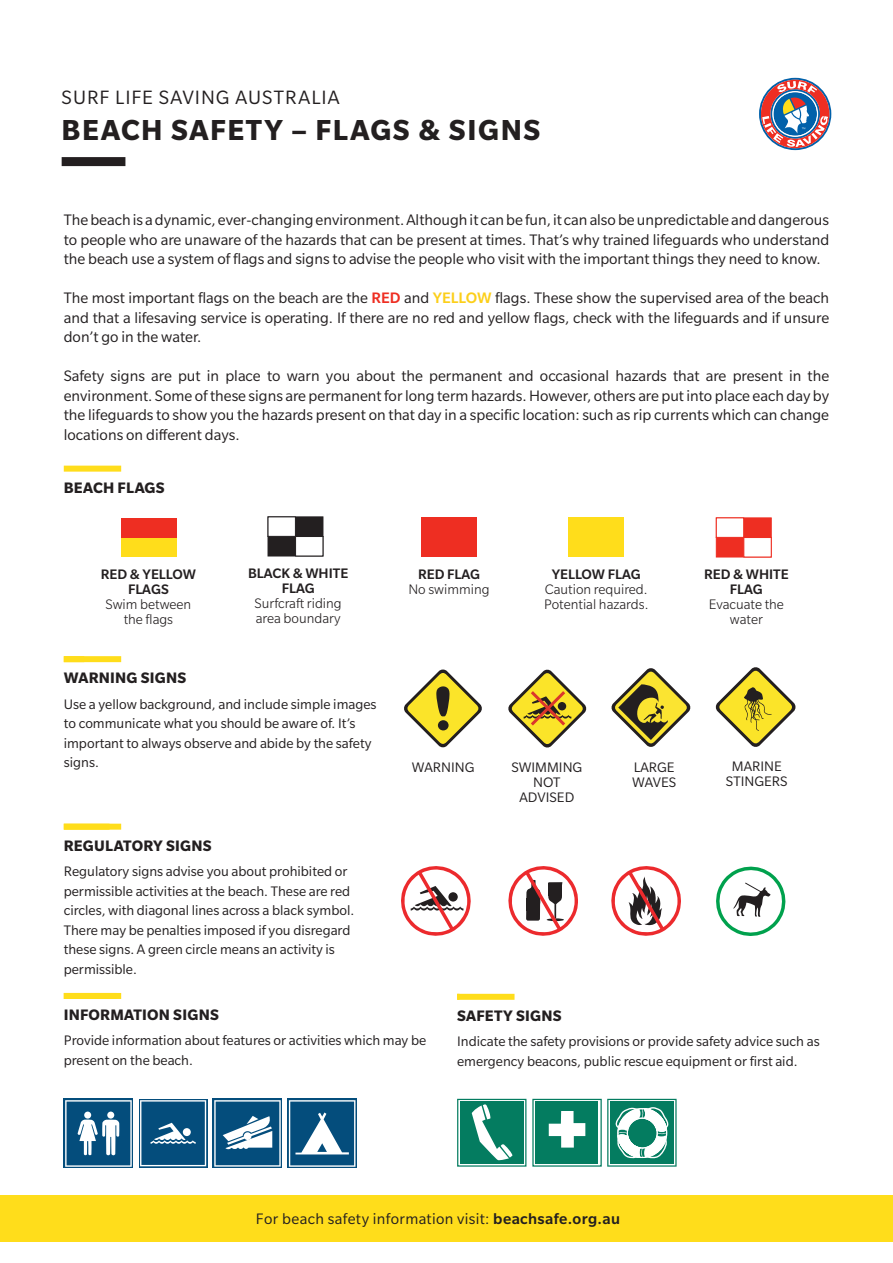
<style>
.page{position:relative;width:893px;height:1263px;background:#fff}
.page>*{position:absolute;margin:0;border:0;box-sizing:border-box;transform-origin:0 0}
.t1{font:700 31.5px "Slate Std";letter-spacing:.05em;color:#231f20}
.t2{font:21px "Slate Std";letter-spacing:.045em;color:#231f20}
.t3{font:16.5px/19.5px "Slate Std";color:#231f20;text-align:justify}
.t4{font:700 16.5px "Slate Std";letter-spacing:.015em;color:#231f20}
.t5{font:16.5px "Slate Std";letter-spacing:.02em;color:#231f20}
.t6{font:15px/19.5px "Slate Std";color:#231f20}
.t7{font:300 15px/15px "Slate Std";color:#231f20}
.t8{font:500 15px/15px "Slate Std";color:#231f20;text-align:center}
.s1{font-weight:500;color:#ee2e22}
.s2{font-weight:500;color:#fccf1a}
.s3{font-weight:500}
</style>
<div class="page">
<div style="left:62px;top:157px;width:63px;height:9px;background:#231f20"></div>
<svg style="left:759px;top:78px;width:72px;height:72px"></svg>
<div style="left:268px;top:536px;width:55px;height:20px;background:#231f20"></div>
<div style="left:295px;top:536px;width:28px;height:20px;background:#fff"></div>
<div style="left:268px;top:517px;width:55px;height:20px;background:#231f20"></div>
<div style="left:268px;top:517px;width:28px;height:20px;background:#fff;border:1px solid #231f20"></div>
<div style="left:121px;top:537px;width:56px;height:20px;background:#ffdd1b"></div>
<div style="left:121px;top:518px;width:56px;height:19px;background:#ee2e22"></div>
<div style="left:421px;top:518px;width:55px;height:39px;background:#ee2e22"></div>
<div style="left:569px;top:518px;width:55px;height:39px;background:#ffdd1b"></div>
<div style="left:716px;top:537px;width:55px;height:20px;background:#ee2e22;border:1px solid #ee2e22"></div>
<div style="left:744px;top:537px;width:27px;height:20px;background:#fff"></div>
<div style="left:716px;top:518px;width:55px;height:20px;background:#ee2e22"></div>
<div style="left:716px;top:518px;width:28px;height:20px;background:#fff;border:1px solid #ee2e22"></div>
<svg style="left:404px;top:669px;width:78px;height:78px"></svg>
<svg style="left:508px;top:670px;width:78px;height:77px"></svg>
<svg style="left:611px;top:668px;width:79px;height:79px"></svg>
<svg style="left:715px;top:667px;width:81px;height:80px"></svg>
<div style="left:64px;top:466px;width:57px;height:6px;background:#ffdd1b"></div>
<div style="left:64px;top:656px;width:57px;height:6px;background:#ffdd1b"></div>
<div style="left:64px;top:824px;width:57px;height:6px;background:#ffdd1b"></div>
<div style="left:64px;top:993px;width:57px;height:6px;background:#ffdd1b"></div>
<div style="left:457px;top:994px;width:57px;height:6px;background:#ffdd1b"></div>
<div style="left:64px;top:1099px;width:69px;height:69px;background:#044d7c"></div>
<svg style="left:65px;top:1100px;width:67px;height:67px"></svg>
<div style="left:107px;top:1111px;width:7px;height:7px;background:#fff;border-radius:50%"></div>
<div style="left:84px;top:1111px;width:7px;height:7px;background:#fff;border-radius:50%"></div>
<svg style="left:139px;top:1099px;width:69px;height:69px"></svg>
<svg style="left:140px;top:1100px;width:66px;height:66px;background:#28668e"></svg>
<div style="left:183px;top:1128px;width:8px;height:8px;background:#fff;border-radius:50%"></div>
<div style="left:213px;top:1099px;width:69px;height:69px;background:#a5bfd0"></div>
<svg style="left:214px;top:1100px;width:67px;height:66px;background:#4b7fa1"></svg>
<div style="left:287px;top:1099px;width:70px;height:69px;background:linear-gradient(to bottom,#7ea3bb,#7ea3bb)"></div>
<svg style="left:289px;top:1100px;width:66px;height:67px"></svg>
<div style="left:460px;top:1102px;width:63px;height:62px;background:#047c60"></div>
<div style="left:457px;top:1099px;width:69px;height:68px;border:1px solid #047c60"></div>
<svg style="left:472px;top:1104px;width:41px;height:57px"></svg>
<div style="left:536px;top:1101px;width:62px;height:63px;background:#047c60"></div>
<svg style="left:549px;top:1111px;width:36px;height:36px"></svg>
<div style="left:532px;top:1099px;width:70px;height:68px;border:1px solid #047c60"></div>
<svg style="left:607px;top:1099px;width:70px;height:68px"></svg>
<svg style="left:401px;top:866px;width:70px;height:69px"></svg>
<svg style="left:509px;top:866px;width:69px;height:69px"></svg>
<svg style="left:611px;top:866px;width:70px;height:69px"></svg>
<svg style="left:716px;top:867px;width:69px;height:69px"></svg>
<div style="left:0;top:1195px;width:893px;height:47px;background:#ffdd1b"></div>
<p class="t2" style="left:62px;top:87px;width:279px">SURF LIFE SAVING AUSTRALIA</p>
<h1 class="t1" style="left:62px;top:113px;width:480px">BEACH SAFETY – FLAGS &amp; SIGNS</h1>
<p class="t3" style="left:64px;top:210px;width:767px">The beach is a dynamic, ever-changing environment. Although it can be fun, it can also be unpredictable and dangerous to people who are unaware of the hazards that can be present at times. That’s why trained lifeguards who understand the beach use a system of flags and signs to advise the people who visit with the important things they need to know.</p>
<p class="t3" style="left:64px;top:288px;width:767px">The most important flags on the beach are the <span class="s1">RED</span> and <span class="s2">YELLOW</span> flags. These show the supervised area of the beach and that a lifesaving service is operating. If there are no red and yellow flags, check with the lifeguards and if unsure don’t go in the water.</p>
<p class="t3" style="left:64px;top:366px;width:767px">Safety signs are put in place to warn you about the permanent and occasional hazards that are present in the environment. Some of these signs are permanent for long term hazards. However, others are put into place each day by the lifeguards to show you the hazards present on that day in a specific location: such as rip currents which can change locations on different days.</p>
<p class="t4" style="left:64px;top:479px;width:102px">BEACH FLAGS</p>
<p class="t8" style="left:101px;top:566px;width:97px">RED &amp; YELLOW<br>FLAGS</p>
<p class="t7" style="left:105px;top:596px;width:87px;text-align:center">Swim between the flags</p>
<p class="t4" style="left:64px;top:669px;width:124px">WARNING SIGNS</p>
<p class="t8" style="left:248px;top:565px;width:102px">BLACK &amp; WHITE<br>FLAG</p>
<p class="t7" style="left:255px;top:595px;width:89px">Surfcraft riding area boundary</p>
<p class="t6" style="left:64px;top:694px;width:314px">Use a yellow background, and include simple images to communicate what you should be aware of. It’s important to always observe and abide by the safety signs.</p>
<p class="t4" style="left:64px;top:837px;width:149px">REGULATORY SIGNS</p>
<p class="t6" style="left:64px;top:861px;width:292px">Regulatory signs advise you about prohibited or permissible activities at the beach. These are red circles, with diagonal lines across a black symbol.<br>There may be penalties imposed if you disregard these signs. A green circle means an activity is permissible.</p>
<p class="t4" style="left:64px;top:1006px;width:157px">INFORMATION SIGNS</p>
<p class="t8" style="left:418px;top:566px;width:64px">RED FLAG</p>
<p class="t7" style="left:408px;top:581px;width:83px">No swimming</p>
<p class="t8" style="left:552px;top:566px;width:90px">YELLOW FLAG</p>
<p class="t7" style="left:544px;top:581px;width:106px">Caution required.<br>Potential hazards.</p>
<p class="t8" style="left:704px;top:566px;width:86px">RED &amp; WHITE<br>FLAG</p>
<p class="t7" style="left:709px;top:596px;width:77px;text-align:center">Evacuate the water</p>
<p class="t6" style="left:412px;top:757px;width:64px">WARNING</p>
<p class="t6" style="left:511px;top:759px;width:73px;line-height:15px;text-align:center">SWIMMING<br>NOT<br>ADVISED</p>
<p class="t6" style="left:632px;top:759px;width:46px;line-height:15px">LARGE<br>WAVES</p>
<p class="t6" style="left:726px;top:758px;width:63px;line-height:15px;text-align:center">MARINE<br>STINGERS</p>
<p class="t4" style="left:457px;top:1007px;width:106px">SAFETY SIGNS</p>
<p class="t6" style="left:64px;top:1031px;width:364px">Provide information about features or activities which may be present on the beach.</p>
<p class="t6" style="left:457px;top:1031px;width:364px">Indicate the safety provisions or provide safety advice such as emergency beacons, public rescue equipment or first aid.</p>
<p class="t5" style="left:256px;top:1210px;width:366px">For beach safety information visit: <span class="s3">beachsafe.org.au</span></p>
</div>
